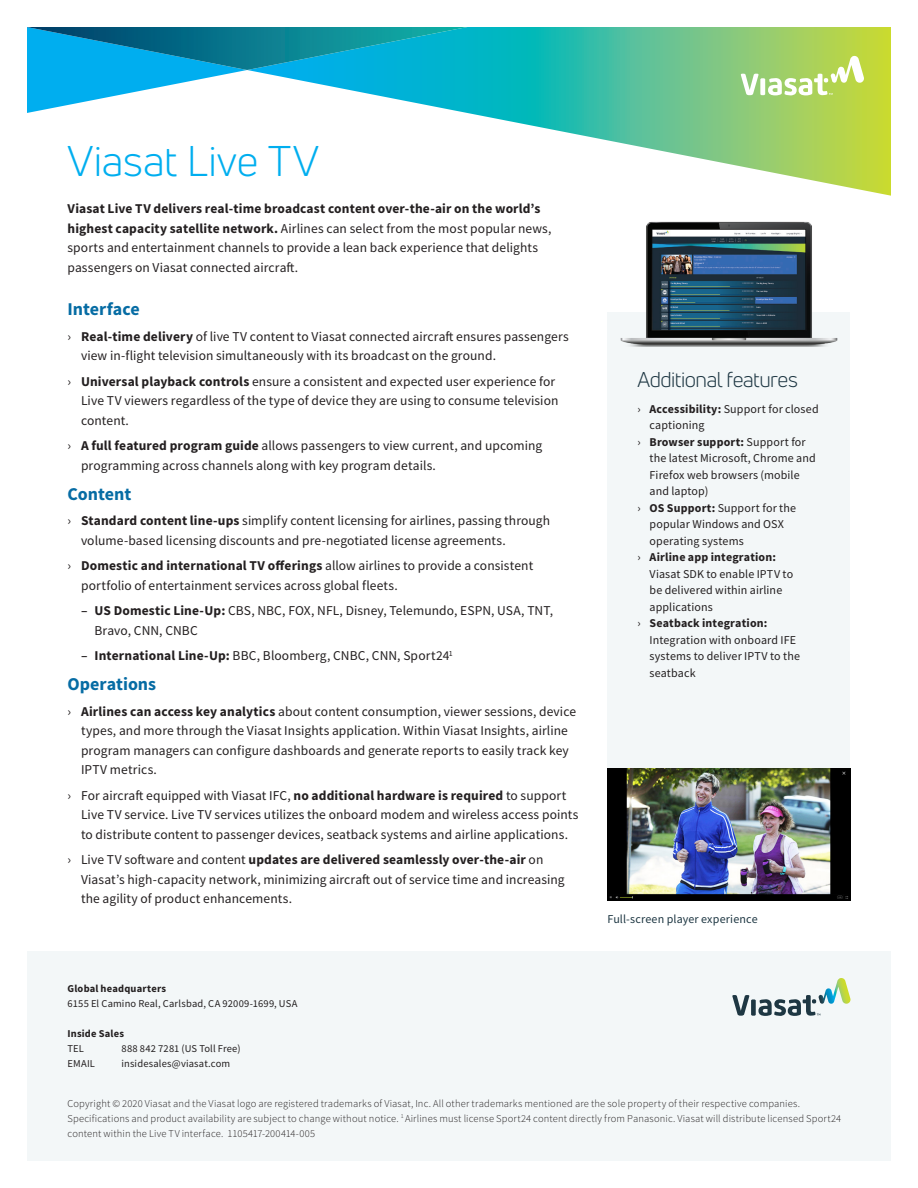
<style>
.page{position:relative;width:918px;height:1188px;background:#fff}
.page>*{position:absolute;margin:0;border:0;box-sizing:border-box;transform-origin:0 0}
.Commercial_Headline{font:42px "Uni Neue";color:#00aeef}
.Subhead{font:21px "Uni Neue";letter-spacing:-.025em;color:#1e3743}
.Body_Header{font:700 18px "Source Sans Pro";color:#066ca4}
.Body{font:13.5px/19.5px "Source Sans Pro";letter-spacing:.005em;color:#231f20}
.t1{font:12px/16.5px "Source Sans Pro";letter-spacing:.01em;color:#231f20}
.Sidebar_Body{font:12px "Source Sans Pro";letter-spacing:.015em;color:#1e3743}
.Legal_copy{font:300 10.5px/15px "Source Sans Pro";letter-spacing:.015em;color:#231f20}
.Contact_body{font:10.5px "Source Sans Pro";letter-spacing:.015em;color:#231f20}
.Contact_body-2{font:700 10.5px "Source Sans Pro";letter-spacing:.02em;color:#231f20}
.s1{font-weight:700}
.s2{font-weight:600}
</style>
<div class="page">
<div style="left:608px;top:312px;width:242px;height:468px;background:#f3f7f8"></div>
<svg style="left:467px;top:27px;width:424px;height:169px"></svg>
<svg style="left:27px;top:27px;width:440px;height:86px"></svg>
<svg style="left:741px;top:55px;width:123px;height:40px"></svg>
<div style="left:27px;top:951px;width:864px;height:210px;background:#f3f7f8"></div>
<svg style="left:732px;top:978px;width:118px;height:38px"></svg>
<img style="left:616px;top:174px;width:226px;height:173px">
<img style="left:608px;top:768px;width:242px;height:133px">
<p class="Commercial_Headline" style="left:68px;top:136px;width:253px">Viasat Live TV</p>
<p class="Body" style="left:68px;top:199px;width:485px"><span class="s1">Viasat Live TV delivers real-time broadcast content over-the-air on the world’s highest capacity satellite network.</span> Airlines can select from the most popular news, sports and entertainment channels to provide a lean back experience that delights passengers on Viasat connected aircraft.</p>
<p class="Body_Header" style="left:68px;top:297px;width:74px">Interface</p>
<p class="Body" style="left:81px;top:326px;width:489px;text-indent:-14px">› <span class="s1">Real-time delivery</span> of live TV content to Viasat connected aircraft ensures passengers view in-flight television simultaneously with its broadcast on the ground.</p>
<p class="Body" style="left:81px;top:371px;width:479px;text-indent:-14px">› <span class="s1">Universal playback controls</span> ensure a consistent and expected user experience for<br>Live TV viewers regardless of the type of device they are using to consume television content.</p>
<p class="Body" style="left:81px;top:436px;width:463px;text-indent:-14px">› <span class="s1">A full featured program guide</span> allows passengers to view current, and upcoming programming across channels along with key program details.</p>
<p class="Body_Header" style="left:68px;top:481px;width:65px">Content</p>
<p class="Body" style="left:81px;top:511px;width:471px;text-indent:-14px">› <span class="s1">Standard content line-ups</span> simplify content licensing for airlines, passing through volume-based licensing discounts and pre-negotiated license agreements.</p>
<p class="Body" style="left:81px;top:556px;width:454px;text-indent:-14px">› <span class="s1">Domestic and international TV offerings</span> allow airlines to provide a consistent portfolio of entertainment services across global fleets.</p>
<p class="Body" style="left:94px;top:601px;width:460px;text-indent:-14px"><span class="s2">–</span> <span class="s1">US Domestic Line-Up:</span> CBS, NBC, FOX, NFL, Disney, Telemundo, ESPN, USA, TNT,<br>Bravo, CNN, CNBC</p>
<p class="Body" style="left:81px;top:646px;width:373px"><span class="s2">–</span> <span class="s1">International Line-Up:</span> BBC, Bloomberg, CNBC, CNN, Sport24<sup>1</sup></p>
<p class="Body_Header" style="left:68px;top:672px;width:90px">Operations</p>
<p class="Body" style="left:81px;top:701px;width:497px;text-indent:-14px">› <span class="s1">Airlines can access key analytics</span> about content consumption, viewer sessions, device types, and more through the Viasat Insights application. Within Viasat Insights, airline program managers can configure dashboards and generate reports to easily track key IPTV metrics.</p>
<p class="Body" style="left:81px;top:785px;width:499px;text-indent:-14px">› For aircraft equipped with Viasat IFC, <span class="s1">no additional hardware is required</span> to support<br>Live TV service. Live TV services utilizes the onboard modem and wireless access points to distribute content to passenger devices, seatback systems and airline applications.</p>
<p class="Body" style="left:81px;top:850px;width:485px;text-indent:-14px">› Live TV software and content <span class="s1">updates are delivered seamlessly over-the-air</span> on<br>Viasat’s high-capacity network, minimizing aircraft out of service time and increasing the agility of product enhancements.</p>
<p class="Contact_body-2" style="left:68px;top:981px;width:100px">Global headquarters</p>
<p class="Contact_body" style="left:68px;top:997px;width:231px">6155 El Camino Real, Carlsbad, CA 92009-1699, USA</p>
<p class="Contact_body-2" style="left:68px;top:1026px;width:58px">Inside Sales</p>
<p class="Contact_body" style="left:68px;top:1042px;width:18px">TEL</p>
<p class="Contact_body" style="left:121px;top:1042px;width:121px">888 842 7281 (US Toll Free)</p>
<p class="Contact_body" style="left:68px;top:1057px;width:29px">EMAIL</p>
<p class="Contact_body" style="left:122px;top:1057px;width:110px">insidesales@viasat.com</p>
<p class="Subhead" style="left:638px;top:367px;width:162px">Additional features</p>
<p class="t1" style="left:650px;top:401px;width:171px;text-indent:-12px">› <span class="s1">Accessibility:</span> Support for closed captioning</p>
<p class="t1" style="left:650px;top:434px;width:168px;text-indent:-12px">› <span class="s1">Browser support:</span> Support for the latest Microsoft, Chrome and<br>Firefox web browsers (mobile and laptop)</p>
<p class="t1" style="left:650px;top:500px;width:148px;text-indent:-12px">› <span class="s1">OS Support:</span> Support for the popular Windows and OSX operating systems</p>
<p class="t1" style="left:650px;top:549px;width:145px;text-indent:-12px">› <span class="s1">Airline app integration:<br></span>Viasat SDK to enable IPTV to be delivered within airline applications</p>
<p class="t1" style="left:650px;top:615px;width:152px;text-indent:-12px">› <span class="s1">Seatback integration:<br></span>Integration with onboard IFE systems to deliver IPTV to the seatback</p>
<p class="Sidebar_Body" style="left:608px;top:911px;width:152px">Full-screen player experience</p>
<p class="Legal_copy" style="left:68px;top:1096px;width:775px">Copyright © 2020 Viasat and the Viasat logo are registered trademarks of Viasat, Inc. All other trademarks mentioned are the sole property of their respective companies.<br>Specifications and product availability are subject to change without notice. <sup>1</sup> Airlines must license Sport24 content directly from Panasonic. Viasat will distribute licensed Sport24 content within the Live TV interface. 1105417-200414-005</p>
</div>
